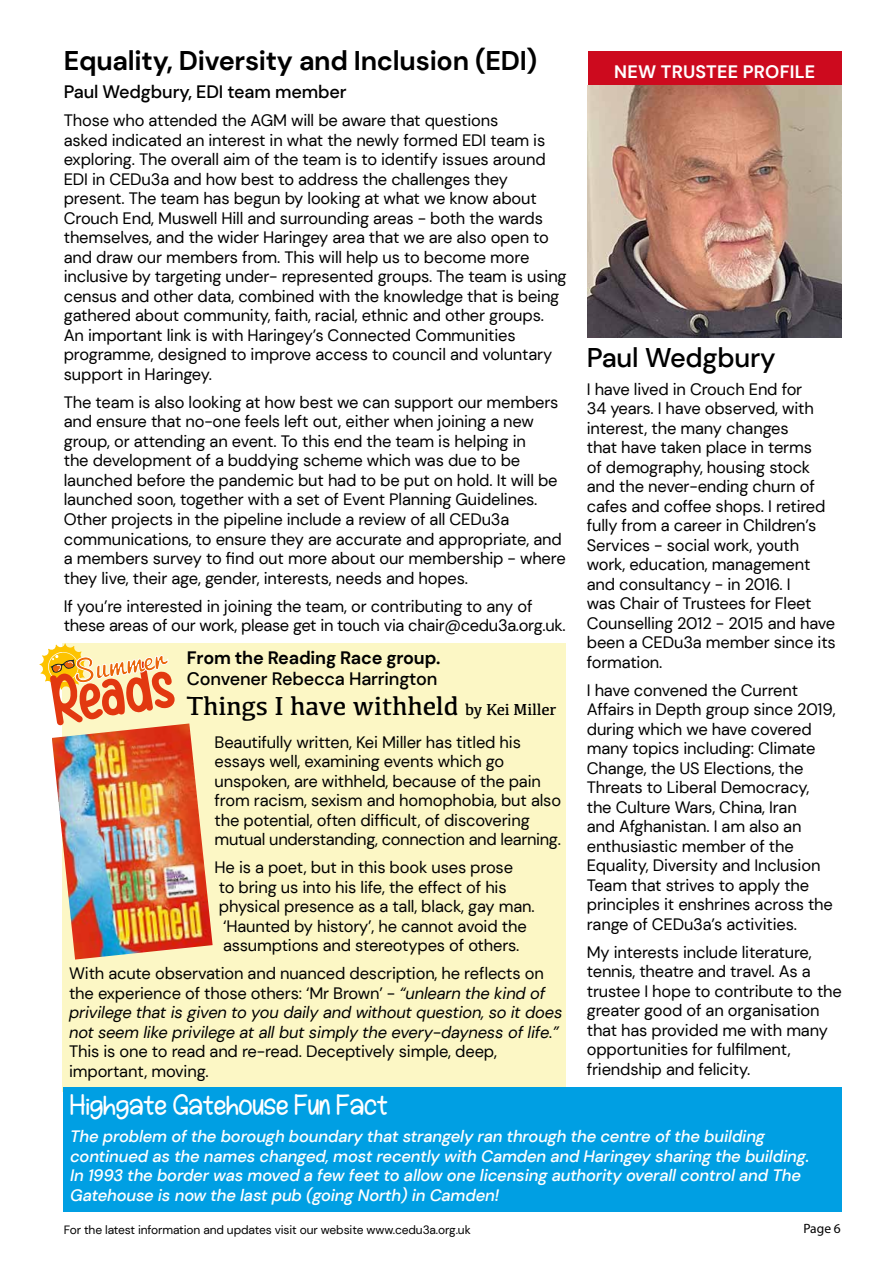
<style>
.page{position:relative;width:893px;height:1263px;background:#fff}
.page>*{position:absolute;margin:0;border:0;box-sizing:border-box;transform-origin:0 0}
.t1{font:700 27px "DM Sans";letter-spacing:-.01em;color:#000}
.t2{font:27px "Kefa";letter-spacing:-.01em;color:#000}
.t3{font:500 27px "DM Sans";letter-spacing:-.01em;color:#000}
.t4{font:25.5px "Butterbean";letter-spacing:-.01em;color:#fff}
.t5{font:500 18px "DM Sans";letter-spacing:-.01em;color:#000}
.t6{font:700 18px "DM Sans";letter-spacing:-.01em;color:#000}
.t7{font:700 18px "DM Sans";letter-spacing:.01em;color:#fff}
.t8{font:16.5px/19.5px "DM Sans";letter-spacing:-.01em;color:#000}
.t9{font:italic 500 16.5px/19.5px "DM Sans";letter-spacing:-.01em;color:#fff}
.t10{font:italic 16.5px/19.5px "DM Sans";letter-spacing:-.01em;color:#000}
.t11{font:13.5px "Myriad Pro";color:#000}
.t12{font:12px "DM Sans";letter-spacing:-.01em;color:#000}
.s1{font-size:16.5px}
.s2{font-style:normal}
</style>
<div class="page">
<div style="left:62px;top:643px;width:504px;height:448px;background:#fcf7c5"></div>
<svg style="left:39px;top:643px;width:136px;height:80px"></svg>
<div style="left:588px;top:51px;width:254px;height:37px;background:#cd0a1e"></div>
<img style="left:588px;top:86px;width:253px;height:251px">
<div style="left:64px;top:1087px;width:778px;height:125px;background:#009fe3"></div>
<img style="left:52px;top:723px;width:161px;height:236px">
<h1 class="t1" style="left:64px;top:44px;width:475px">Equality, Diversity and Inclusion (EDI)</h1>
<p class="t5" style="left:64px;top:81px;width:284px">Paul Wedgbury, EDI team member</p>
<p class="t8" style="left:64px;top:111px;width:504px">Those who attended the AGM will be aware that questions<br>asked indicated an interest in what the newly formed EDI team is exploring. The overall aim of the team is to identify issues around EDI in CEDu3a and how best to address the challenges they present. The team has begun by looking at what we know about Crouch End, Muswell Hill and surrounding areas - both the wards themselves, and the wider Haringey area that we are also open to and draw our members from. This will help us to become more inclusive by targeting under- represented groups. The team is using census and other data, combined with the knowledge that is being gathered about community, faith, racial, ethnic and other groups.<br>An important link is with Haringey’s Connected Communities programme, designed to improve access to council and voluntary support in Haringey.</p>
<p class="t8" style="left:64px;top:392px;width:503px">The team is also looking at how best we can support our members and ensure that no-one feels left out, either when joining a new group, or attending an event. To this end the team is helping in<br>the development of a buddying scheme which was due to be launched before the pandemic but had to be put on hold. It will be launched soon, together with a set of Event Planning Guidelines.<br>Other projects in the pipeline include a review of all CEDu3a communications, to ensure they are accurate and appropriate, and a members survey to find out more about our membership - where they live, their age, gender, interests, needs and hopes.</p>
<p class="t8" style="left:64px;top:596px;width:503px">If you’re interested in joining the team, or contributing to any of these areas of our work, please get in touch via chair@cedu3a.org.uk.</p>
<p class="t6" style="left:187px;top:646px;width:255px">From the Reading Race group.</p>
<p class="t5" style="left:187px;top:667px;width:252px">Convener Rebecca Harrington</p>
<h1 class="t2" style="left:187px;top:689px;width:371px">Things I have withheld <span class="s1">by Kei Miller</span></h1>
<p class="t8" style="left:215px;top:732px;width:348px">Beautifully written, Kei Miller has titled his essays well, examining events which go unspoken, are withheld, because of the pain from racism, sexism and homophobia, but also the potential, often difficult, of discovering mutual understanding, connection and learning.</p>
<p class="t8" style="left:215px;top:858px;width:322px">He is a poet, but in this book uses prose<br>to bring us into his life, the effect of his physical presence as a tall, black, gay man. ‘Haunted by history’, he cannot avoid the assumptions and stereotypes of others.</p>
<p class="t10" style="left:69px;top:964px;width:495px"><span class="s2">With acute observation and nuanced description, he reflects on the experience of those others: ‘Mr Brown’ -</span> “unlearn the kind of privilege that is given to you daily and without question, so it does not seem like privilege at all but simply the every-dayness of life.”</p>
<p class="t8" style="left:69px;top:1042px;width:429px">This is one to read and re-read. Deceptively simple, deep, important, moving.</p>
<p class="t7" style="left:614px;top:61px;width:202px">NEW TRUSTEE PROFILE</p>
<h1 class="t3" style="left:587px;top:340px;width:190px">Paul Wedgbury</h1>
<p class="t8" style="left:587px;top:379px;width:250px">I have lived in Crouch End for<br>34 years. I have observed, with interest, the many changes<br>that have taken place in terms<br>of demography, housing stock and the never-ending churn of cafes and coffee shops. I retired fully from a career in Children’s<br>Services - social work, youth work, education, management and consultancy - in 2016. I<br>was Chair of Trustees for Fleet<br>Counselling 2012 - 2015 and have been a CEDu3a member since its formation.</p>
<p class="t8" style="left:587px;top:680px;width:250px">I have convened the Current<br>Affairs in Depth group since 2019, during which we have covered many topics including: Climate<br>Change, the US Elections, the<br>Threats to Liberal Democracy, the Culture Wars, China, Iran<br>and Afghanistan. I am also an enthusiastic member of the<br>Equality, Diversity and Inclusion<br>Team that strives to apply the principles it enshrines across the range of CEDu3a’s activities.</p>
<p class="t8" style="left:587px;top:942px;width:257px">My interests include literature, tennis, theatre and travel. As a trustee I hope to contribute to the greater good of an organisation that has provided me with many opportunities for fulfilment, friendship and felicity.</p>
<h2 class="t4" style="left:70px;top:1092px;width:319px">Highgate Gatehouse Fun Fact</h2>
<p class="t9" style="left:70px;top:1126px;width:741px">The problem of the borough boundary that strangely ran through the centre of the building continued as the names changed, most recently with Camden and Haringey sharing the building.<br>In 1993 the border was moved a few feet to allow one licensing authority overall control and The Gatehouse is now the last pub (going North) in Camden!</p>
<p class="t12" style="left:64px;top:1222px;width:408px">For the latest information and updates visit our website www.cedu3a.org.uk</p>
<p class="t11" style="left:803px;top:1220px;width:39px">Page 6</p>
</div>
